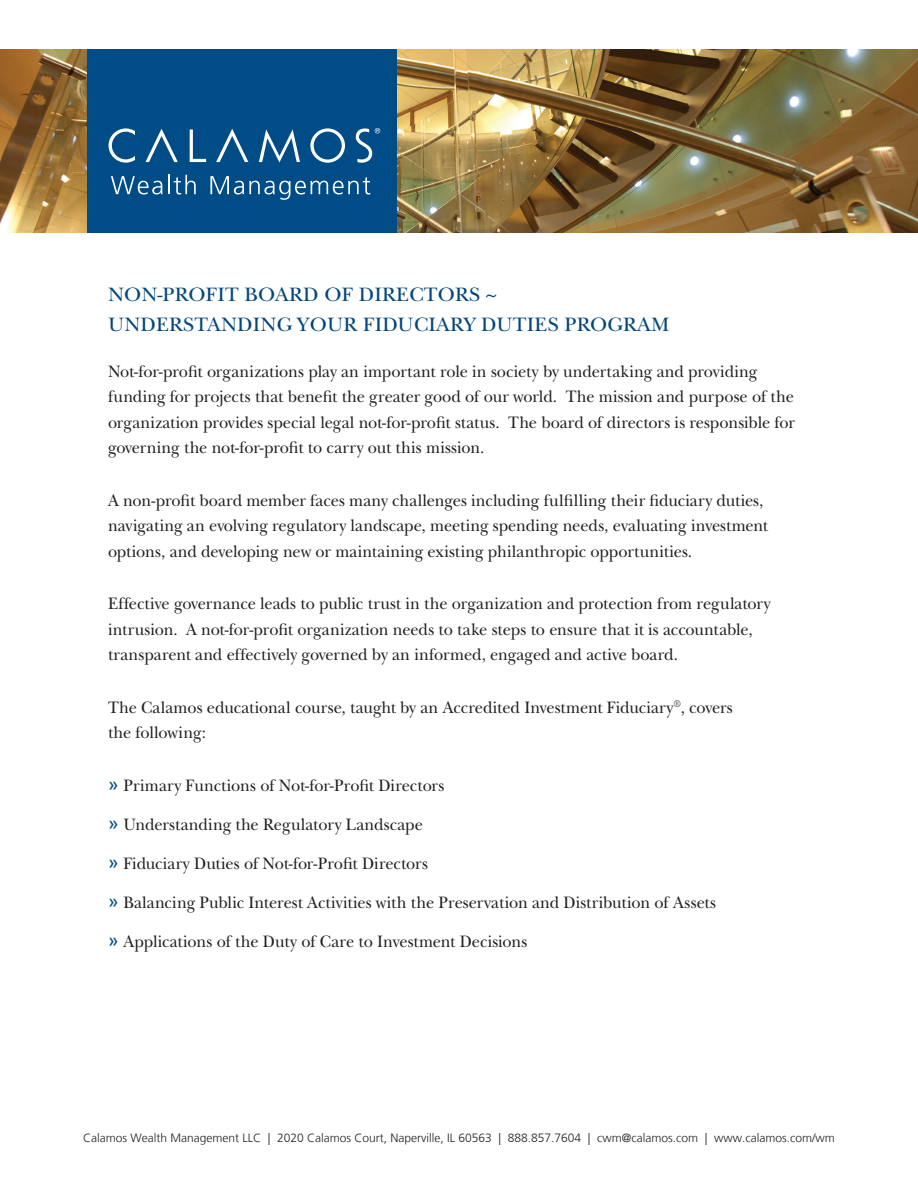
<style>
.page{position:relative;width:918px;height:1188px;background:#fff}
.page>*{position:absolute;margin:0;border:0;box-sizing:border-box;transform-origin:0 0}
.t1{font:20.25px/30px "New Baskerville Std";letter-spacing:.01em;color:#00467e}
.t2{font:17.25px/25.5px "New Baskerville Std";letter-spacing:-.005em;color:#231f20;scale:.95 1}
.t3{font:300 12px "Frutiger LT";color:#231f20}
.s1{font-family:"Frutiger LT";font-size:19.5px;color:#005187}
</style>
<div class="page">
<img style="left:0;top:49px;width:918px;height:184px">
<div style="left:87px;top:49px;width:310px;height:184px;background:#004c86"></div>
<svg style="left:190px;top:129px;width:16px;height:33px"></svg>
<svg style="left:259px;top:129px;width:41px;height:34px"></svg>
<svg style="left:310px;top:128px;width:35px;height:35px"></svg>
<svg style="left:145px;top:129px;width:33px;height:33px"></svg>
<svg style="left:216px;top:129px;width:32px;height:33px"></svg>
<svg style="left:109px;top:128px;width:26px;height:35px"></svg>
<svg style="left:356px;top:128px;width:24px;height:35px"></svg>
<svg style="left:111px;top:176px;width:51px;height:19px"></svg>
<svg style="left:168px;top:175px;width:28px;height:20px"></svg>
<svg style="left:210px;top:176px;width:160px;height:24px"></svg>
<p class="t1" style="left:108px;top:280px;width:562px">Non-Profit Board of Directors ~<br>Understanding Your Fiduciary Duties Program</p>
<p class="t2" style="left:108px;top:359px;width:725px">Not-for-profit organizations play an important role in society by undertaking and providing funding for projects that benefit the greater good of our world. The mission and purpose of the organization provides special legal not-for-profit status. The board of directors is responsible for governing the not-for-profit to carry out this mission.</p>
<p class="t2" style="left:108px;top:488px;width:697px">A non-profit board member faces many challenges including fulfilling their fiduciary duties, navigating an evolving regulatory landscape, meeting spending needs, evaluating investment options, and developing new or maintaining existing philanthropic opportunities.</p>
<p class="t2" style="left:108px;top:591px;width:699px">Effective governance leads to public trust in the organization and protection from regulatory intrusion. A not-for-profit organization needs to take steps to ensure that it is accountable, transparent and effectively governed by an informed, engaged and active board.</p>
<p class="t2" style="left:108px;top:695px;width:659px">The Calamos educational course, taught by an Accredited Investment Fiduciary<sup>®</sup>, covers the following:</p>
<p class="t2" style="left:108px;top:773px;width:356px"><span class="s1">»</span> Primary Functions of Not-for-Profit Directors</p>
<p class="t2" style="left:108px;top:812px;width:333px"><span class="s1">»</span> Understanding the Regulatory Landscape</p>
<p class="t2" style="left:108px;top:851px;width:338px"><span class="s1">»</span> Fiduciary Duties of Not-for-Profit Directors</p>
<p class="t2" style="left:108px;top:890px;width:642px"><span class="s1">»</span> Balancing Public Interest Activities with the Preservation and Distribution of Assets</p>
<p class="t2" style="left:108px;top:929px;width:443px"><span class="s1">»</span> Applications of the Duty of Care to Investment Decisions</p>
<p class="t3" style="left:83px;top:1131px;width:753px">Calamos Wealth Management LLC | 2020 Calamos Court, Naperville, IL 60563 | 888.857.7604 | cwm@calamos.com | www.calamos.com/wm</p>
</div>
